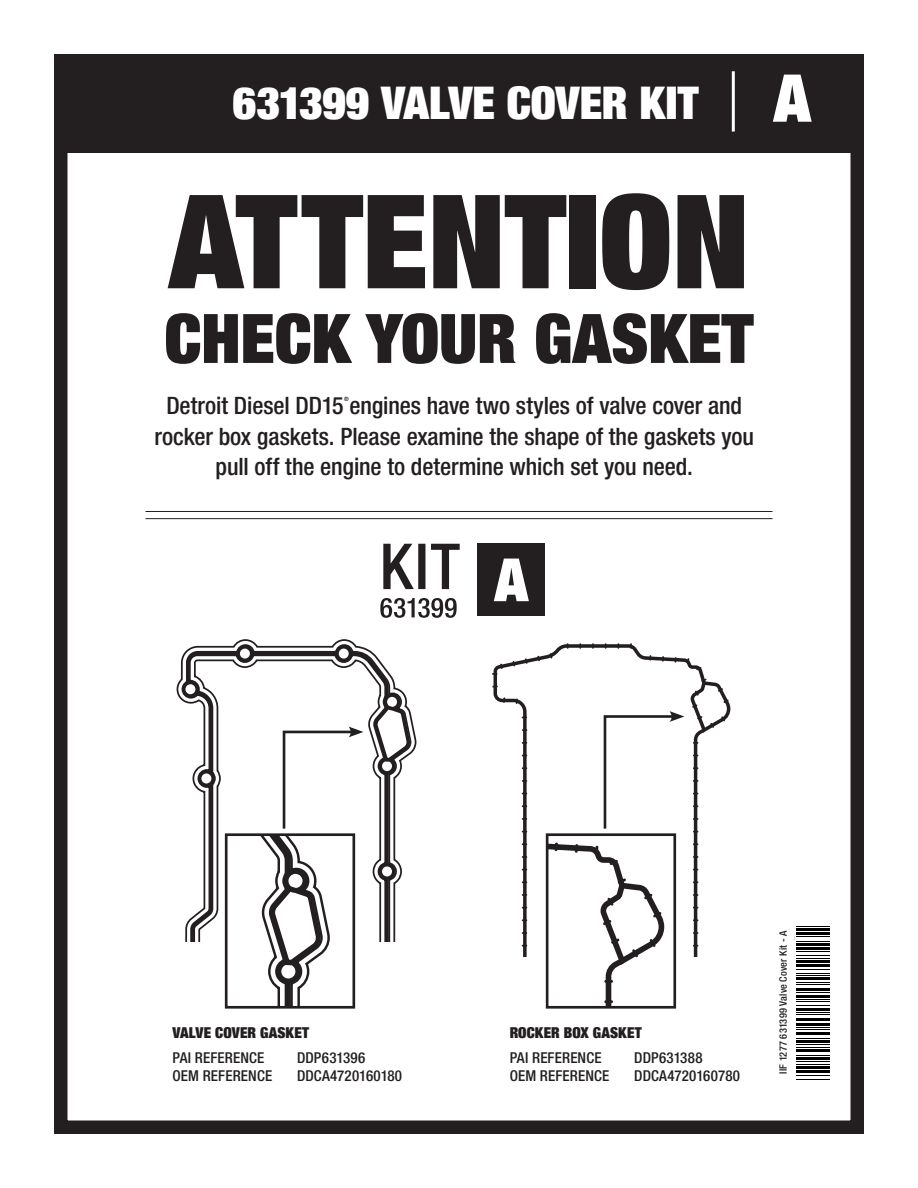
<style>
.page{position:relative;width:918px;height:1188px;background:#fff}
.page>*{position:absolute;margin:0;border:0;box-sizing:border-box;transform-origin:0 0}
.t1{font:900 condensed 130.5px "Helvetica Neue LT Com";color:#231f20}
.t2{font:900 condensed 68.4px "Helvetica Neue LT Com";color:#231f20}
.t3{font:900 condensed 66px "Helvetica Neue LT Com";color:#fff}
.t4{font:900 condensed 59.7px "Helvetica Neue LT Com";color:#fff}
.t5{font:900 condensed 45px "Helvetica Neue LT Com";color:#fff}
.t6{font:500 condensed 24px/30.6px "Helvetica Neue LT Com";letter-spacing:-.005em;color:#231f20;text-align:center}
.t7{font:500 condensed 15px "Helvetica Neue LT Com";letter-spacing:.01em;color:#231f20}
.t8{font:900 condensed 15px/24.6px "Helvetica Neue LT Com";letter-spacing:.005em;color:#231f20}
.t9{font:condensed 11.1px "Helvetica";color:#231f20}
.t10{font:500 condensed 10.35px "Helvetica Neue LT Com";letter-spacing:.02em;color:#231f20}
.t11{font:500 condensed 5.85px "Helvetica Neue LT Com";color:#231f20}
.s1{font-weight:500}
</style>
<div class="page">
<div style="left:54px;top:54px;width:810px;height:1080px;border:14px solid #231f20"></div>
<div style="left:54px;top:54px;width:810px;height:98px;background:#231f20"></div>
<svg style="left:383px;top:544px;width:77px;height:45px"></svg>
<svg style="left:177px;top:639px;width:239px;height:115px"></svg>
<svg style="left:182px;top:644px;width:229px;height:298px"></svg>
<svg style="left:189px;top:654px;width:197px;height:288px"></svg>
<svg style="left:194px;top:659px;width:187px;height:283px"></svg>
<svg style="left:226px;top:727px;width:137px;height:280px"></svg>
<svg style="left:494px;top:644px;width:212px;height:313px"></svg>
<svg style="left:567px;top:643px;width:2px;height:6px"></svg>
<svg style="left:579px;top:643px;width:2px;height:6px"></svg>
<svg style="left:592px;top:643px;width:2px;height:6px"></svg>
<svg style="left:605px;top:643px;width:2px;height:6px"></svg>
<svg style="left:617px;top:643px;width:2px;height:6px"></svg>
<svg style="left:630px;top:643px;width:2px;height:6px"></svg>
<svg style="left:525px;top:658px;width:3px;height:6px"></svg>
<svg style="left:537px;top:656px;width:3px;height:5px"></svg>
<svg style="left:550px;top:653px;width:2px;height:6px"></svg>
<svg style="left:492px;top:664px;width:11px;height:11px"></svg>
<svg style="left:503px;top:697px;width:2px;height:6px"></svg>
<svg style="left:696px;top:667px;width:6px;height:3px"></svg>
<svg style="left:691px;top:679px;width:39px;height:54px"></svg>
<svg style="left:649px;top:655px;width:2px;height:6px"></svg>
<svg style="left:662px;top:656px;width:2px;height:6px"></svg>
<svg style="left:675px;top:657px;width:2px;height:6px"></svg>
<svg style="left:687px;top:658px;width:2px;height:6px"></svg>
<svg style="left:547px;top:711px;width:137px;height:296px"></svg>
<hr style="left:146px;top:511px;width:626px;height:1px;background:#231f20">
<hr style="left:146px;top:518px;width:626px;height:1px;background:#231f20">
<div style="left:477px;top:544px;width:68px;height:72px;background:#231f20"></div>
<hr style="left:732px;top:71px;width:3px;height:61px;background:#fff">
<svg style="left:380px;top:598px;width:77px;height:20px"></svg>
<hr style="left:797px;top:1079px;width:33px;height:1px;background:#000">
<hr style="left:797px;top:1075px;width:33px;height:1px;background:#000">
<hr style="left:797px;top:1070px;width:33px;height:3px;background:#000">
<hr style="left:797px;top:1066px;width:33px;height:3px;background:#000">
<hr style="left:797px;top:1064px;width:33px;height:1px;background:#000">
<hr style="left:797px;top:1061px;width:33px;height:1px;background:#000">
<hr style="left:797px;top:1057px;width:33px;height:3px;background:#000">
<hr style="left:797px;top:1055px;width:33px;height:1px;background:#000">
<hr style="left:797px;top:1049px;width:33px;height:3px;background:#000">
<hr style="left:797px;top:1047px;width:33px;height:1px;background:#000">
<hr style="left:797px;top:1044px;width:33px;height:1px;background:#000">
<hr style="left:797px;top:1040px;width:33px;height:3px;background:#000">
<hr style="left:797px;top:1038px;width:33px;height:1px;background:#000">
<hr style="left:797px;top:1032px;width:33px;height:2px;background:#000">
<hr style="left:797px;top:1029px;width:33px;height:1px;background:#000">
<hr style="left:797px;top:1027px;width:33px;height:1px;background:#000">
<hr style="left:797px;top:1023px;width:33px;height:2px;background:#000">
<hr style="left:797px;top:1019px;width:33px;height:2px;background:#000">
<hr style="left:797px;top:1014px;width:33px;height:1px;background:#000">
<hr style="left:797px;top:1012px;width:33px;height:1px;background:#000">
<hr style="left:797px;top:1008px;width:33px;height:3px;background:#000">
<hr style="left:797px;top:1006px;width:33px;height:1px;background:#000">
<hr style="left:797px;top:1001px;width:33px;height:1px;background:#000">
<hr style="left:797px;top:999px;width:33px;height:1px;background:#000">
<hr style="left:797px;top:995px;width:33px;height:3px;background:#000">
<hr style="left:797px;top:992px;width:33px;height:1px;background:#000">
<hr style="left:797px;top:988px;width:33px;height:3px;background:#000">
<hr style="left:797px;top:984px;width:33px;height:1px;background:#000">
<hr style="left:797px;top:982px;width:33px;height:1px;background:#000">
<hr style="left:797px;top:977px;width:33px;height:3px;background:#000">
<hr style="left:797px;top:975px;width:33px;height:1px;background:#000">
<hr style="left:797px;top:973px;width:33px;height:1px;background:#000">
<hr style="left:797px;top:969px;width:33px;height:1px;background:#000">
<hr style="left:797px;top:964px;width:33px;height:3px;background:#000">
<hr style="left:797px;top:960px;width:33px;height:3px;background:#000">
<hr style="left:797px;top:958px;width:33px;height:1px;background:#000">
<hr style="left:797px;top:956px;width:33px;height:1px;background:#000">
<hr style="left:797px;top:951px;width:33px;height:1px;background:#000">
<hr style="left:797px;top:947px;width:33px;height:3px;background:#000">
<hr style="left:797px;top:943px;width:33px;height:3px;background:#000">
<hr style="left:797px;top:941px;width:33px;height:1px;background:#000">
<hr style="left:797px;top:936px;width:33px;height:1px;background:#000">
<hr style="left:797px;top:932px;width:33px;height:3px;background:#000">
<hr style="left:797px;top:928px;width:33px;height:3px;background:#000">
<hr style="left:797px;top:926px;width:33px;height:1px;background:#000">
<p class="t5" style="left:233px;top:75px;width:467px">631399 VALVE COVER KIT</p>
<p class="t3" style="left:773px;top:56px;width:39px">A</p>
<p class="t1" style="left:169px;top:159px;width:582px">ATTENTION</p>
<p class="t2" style="left:165px;top:295px;width:590px">CHECK YOUR GASKET</p>
<p class="t6" style="left:154px;top:390px;width:601px">Detroit Diesel DD15 engines have two styles of valve cover and rocker box gaskets. Please examine the shape of the gaskets you pull off the engine to determine which set you need.</p>
<p class="t11" style="left:344px;top:396px;width:6px">®</p>
<p class="t4" style="left:494px;top:542px;width:36px">A</p>
<p class="t8" style="left:172px;top:1020px;width:138px">VALVE COVER GASKET</p>
<p class="t7" style="left:172px;top:1048px;width:93px">PAI REFERENCE</p>
<p class="t7" style="left:297px;top:1048px;width:70px">DDP631396</p>
<p class="t7" style="left:172px;top:1067px;width:101px">OEM REFERENCE</p>
<p class="t7" style="left:297px;top:1067px;width:107px">DDCA4720160180</p>
<p class="t8" style="left:510px;top:1020px;width:134px">ROCKER BOX GASKET<br><span class="s1">PAI REFERENCE</span></p>
<p class="t7" style="left:634px;top:1048px;width:70px">DDP631388</p>
<p class="t7" style="left:510px;top:1067px;width:101px">OEM REFERENCE</p>
<p class="t7" style="left:634px;top:1067px;width:107px">DDCA4720160780</p>
<p class="t9" style="left:783px;top:958px;width:35px;rotate:-90deg">IIF1277</p>
<p class="t10" style="left:777px;top:1074px;width:144px;rotate:-90deg">IIF 1277 631399 Valve Cover Kit - A</p>
</div>
